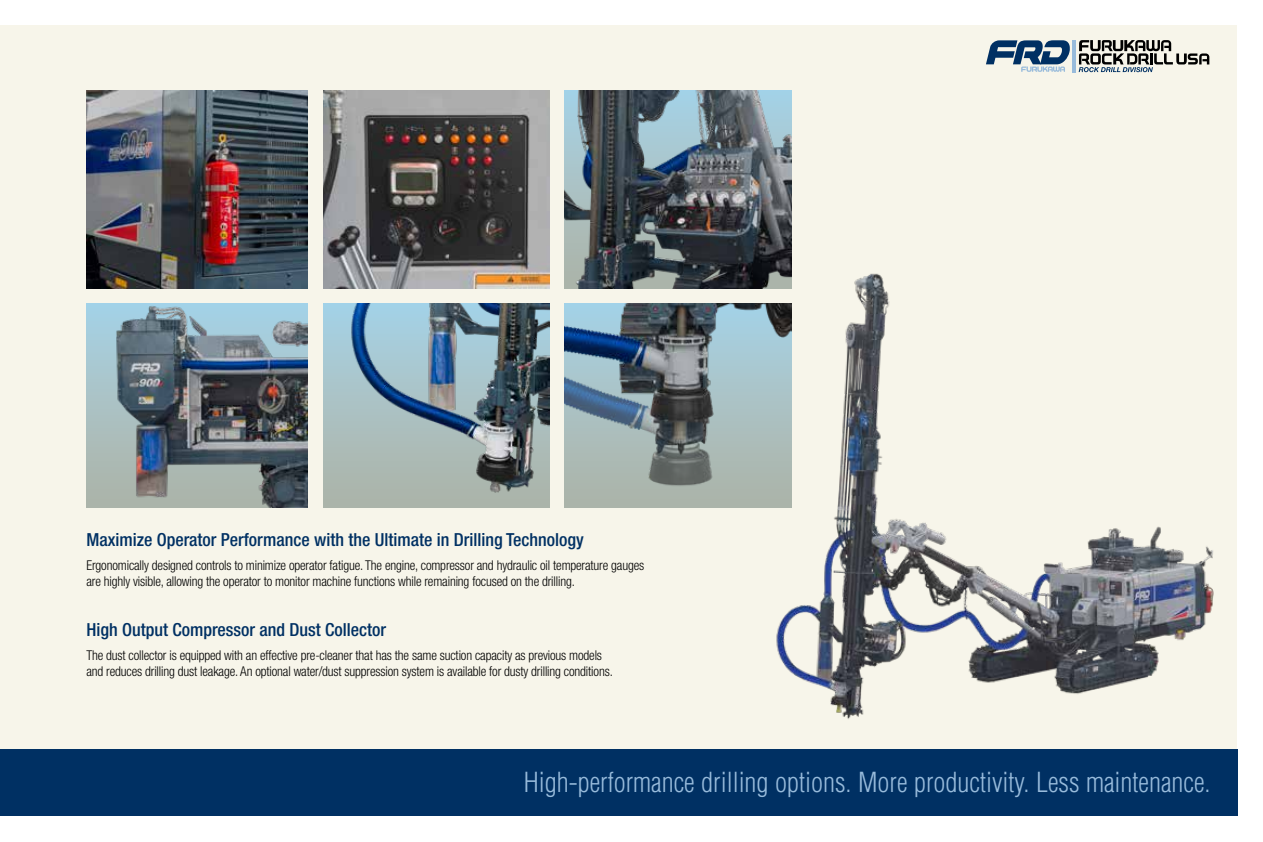
<style>
.page{position:relative;width:1263px;height:842px;background:#fff}
.page>*{position:absolute;margin:0;border:0;box-sizing:border-box;transform-origin:0 0}
.t1{font:300 condensed 27px "Helvetica LT Std";color:#98bbdb}
.t2{font:500 condensed 18px "Helvetica Neue LT Std";color:#003063}
.t3{font:300 condensed 13.5px/16.5px "Helvetica Neue LT Std";letter-spacing:-.01em;color:#000}
</style>
<div class="page">
<div style="left:0;top:26px;width:1237px;height:790px;background:#f7f5ea"></div>
<div style="left:0;top:749px;width:1237px;height:67px;background:#003063"></div>
<svg style="left:1079px;top:40px;width:130px;height:32px"></svg>
<svg style="left:986px;top:40px;width:84px;height:32px"></svg>
<hr style="left:1072px;top:40px;width:3px;height:32px;background:#98bbdb">
<img style="left:565px;top:90px;width:226px;height:198px">
<img style="left:86px;top:90px;width:221px;height:198px">
<img style="left:323px;top:90px;width:227px;height:198px">
<img style="left:323px;top:303px;width:226px;height:204px">
<img style="left:87px;top:303px;width:220px;height:204px">
<img style="left:565px;top:303px;width:204px;height:204px">
<img style="left:769px;top:263px;width:445px;height:456px">
<h2 class="t2" style="left:86px;top:529px;width:499px">Maximize Operator Performance with the Ultimate in Drilling Technology</h2>
<p class="t3" style="left:86px;top:556px;width:559px">Ergonomically designed controls to minimize operator fatigue. The engine, compressor and hydraulic oil temperature gauges are highly visible, allowing the operator to monitor machine functions while remaining focused on the drilling.</p>
<h2 class="t2" style="left:86px;top:619px;width:301px">High Output Compressor and Dust Collector</h2>
<p class="t3" style="left:86px;top:647px;width:528px">The dust collector is equipped with an effective pre-cleaner that has the same suction capacity as previous models and reduces drilling dust leakage. An optional water/dust suppression system is available for dusty drilling conditions.</p>
<h1 class="t1" style="left:524px;top:765px;width:688px">High-performance drilling options. More productivity. Less maintenance.</h1>
</div>
